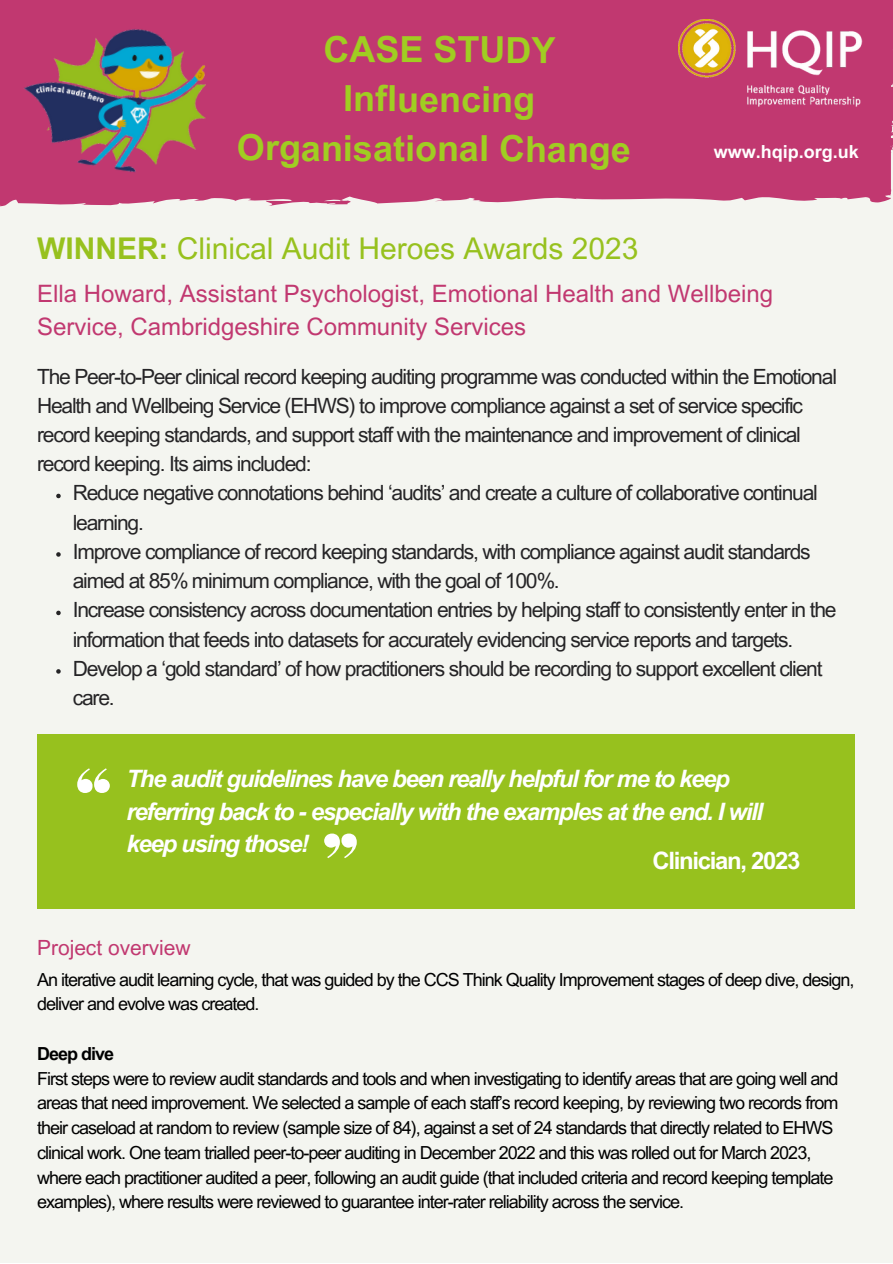
<style>
.page{position:relative;width:893px;height:1264px;background:#fff}
.page>*{position:absolute;margin:0;border:0;box-sizing:border-box;transform-origin:0 0}
.t1{font:700 36px "Arial MT Pro";letter-spacing:-.005em;color:#a0cd22}
.t2{font:30px "Arial MT Pro";color:#97c11e}
.t3{font:italic 700 24px/32.5px "Arial MT Pro";letter-spacing:-.055em;color:#fff}
.t4{font:24px/32.5px "Arial MT Pro";color:#c13870}
.t5{font:700 24px "Arial MT Pro";letter-spacing:-.055em;color:#fff}
.t6{font:21px/29.2px "Arial MT Pro";letter-spacing:-.055em;color:#252426}
.t7{font:21px "Arial MT Pro";color:#c13870}
.t8{font:18px/24.8px "Arial MT Pro";letter-spacing:-.055em;color:#000}
.t9{font:700 18px "Arial MT Pro";color:#fff}
.t10{font:700 18px "Arial MT Pro";letter-spacing:-.055em;color:#000}
.s1{font-weight:700}
</style>
<div class="page">
<div style="left:0;top:0;width:892px;height:1262px;background:#f4f5f0"></div>
<div style="left:37px;top:734px;width:818px;height:174px;background:#97c11e"></div>
<div style="left:244px;top:0;width:648px;height:199px;background:#c13870"></div>
<img style="left:678px;top:19px;width:191px;height:89px">
<svg style="left:77px;top:768px;width:33px;height:25px"></svg>
<svg style="left:324px;top:833px;width:33px;height:25px"></svg>
<img style="left:0;top:0;width:244px;height:207px">
<svg style="left:56px;top:493px;width:5px;height:5px"></svg>
<svg style="left:56px;top:552px;width:5px;height:4px"></svg>
<svg style="left:56px;top:610px;width:5px;height:5px"></svg>
<svg style="left:56px;top:669px;width:5px;height:4px"></svg>
<p class="t1" style="left:323px;top:36px;width:233px">CASE STUDY</p>
<p class="t1" style="left:343px;top:85px;width:194px">Influencing</p>
<p class="t1" style="left:237px;top:135px;width:395px">Organisational Change</p>
<p class="t2" style="left:37px;top:237px;width:603px"><span class="s1">WINNER:</span> Clinical Audit Heroes Awards 2023</p>
<p class="t9" style="left:713px;top:145px;width:146px">www.hqip.org.uk</p>
<p class="t4" style="left:37px;top:280px;width:737px">Ella Howard, Assistant Psychologist, Emotional Health and Wellbeing<br>Service, Cambridgeshire Community Services</p>
<p class="t6" style="left:37px;top:364px;width:801px">The Peer-to-Peer clinical record keeping auditing programme was conducted within the Emotional Health and Wellbeing Service (EHWS) to improve compliance against a set of service specific record keeping standards, and support staff with the maintenance and improvement of clinical record keeping. Its aims included:</p>
<p class="t6" style="left:73px;top:481px;width:746px">Reduce negative connotations behind ‘audits’ and create a culture of collaborative continual learning.</p>
<p class="t6" style="left:73px;top:539px;width:739px">Improve compliance of record keeping standards, with compliance against audit standards aimed at 85% minimum compliance, with the goal of 100%.</p>
<p class="t6" style="left:73px;top:598px;width:765px">Increase consistency across documentation entries by helping staff to consistently enter in the information that feeds into datasets for accurately evidencing service reports and targets.</p>
<p class="t6" style="left:73px;top:656px;width:751px">Develop a ‘gold standard’ of how practitioners should be recording to support excellent client care.</p>
<p class="t3" style="left:126px;top:765px;width:638px">The audit guidelines have been really helpful for me to keep referring back to - especially with the examples at the end. I will keep using those!</p>
<p class="t5" style="left:652px;top:851px;width:149px">Clinician, 2023</p>
<p class="t7" style="left:37px;top:939px;width:155px">Project overview</p>
<p class="t8" style="left:37px;top:969px;width:818px">An iterative audit learning cycle, that was guided by the CCS Think Quality Improvement stages of deep dive, design, deliver and evolve was created.</p>
<p class="t10" style="left:37px;top:1046px;width:79px">Deep dive</p>
<p class="t8" style="left:37px;top:1068px;width:802px">First steps were to review audit standards and tools and when investigating to identify areas that are going well and areas that need improvement. We selected a sample of each staff’s record keeping, by reviewing two records from their caseload at random to review (sample size of 84), against a set of 24 standards that directly related to EHWS clinical work. One team trialled peer-to-peer auditing in December 2022 and this was rolled out for March 2023, where each practitioner audited a peer, following an audit guide (that included criteria and record keeping template examples), where results were reviewed to guarantee inter-rater reliability across the service.</p>
</div>
